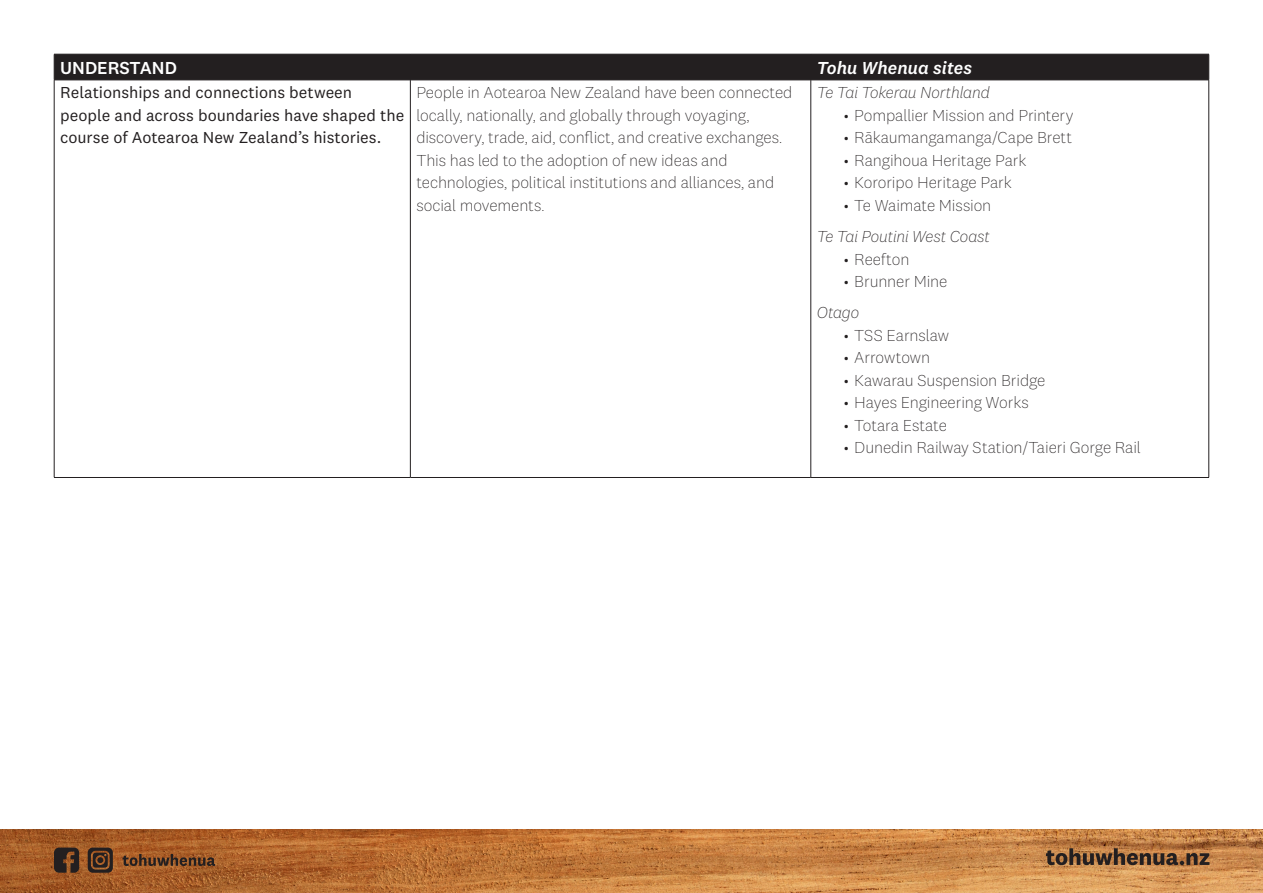
<style>
.page{position:relative;width:1263px;height:893px;background:#fff}
.page>*{position:absolute;margin:0;border:0;box-sizing:border-box;transform-origin:0 0}
.t1{font:italic 500 18px "National 2";color:#fff}
.t2{font:500 18px "National 2";color:#fff}
.body{font:200 16.5px/22.5px "National 2";letter-spacing:-.005em;color:#231f20}
.body-2{font:16.5px/22.5px "National 2";color:#231f20}
.body-3{font:italic 200 16.5px "National 2";letter-spacing:-.01em;color:#231f20}
</style>
<div class="page">
<img style="left:0;top:829px;width:1263px;height:64px">
<svg style="left:1046px;top:848px;width:163px;height:17px;background:#7f5938"></svg>
<svg style="left:54px;top:848px;width:25px;height:25px"></svg>
<svg style="left:88px;top:848px;width:25px;height:25px"></svg>
<svg style="left:122px;top:854px;width:93px;height:12px"></svg>
<div style="left:54px;top:54px;width:1155px;height:26px;background:#231f20"></div>
<hr style="left:54px;top:80px;width:356px;height:1px;background:#231f20">
<hr style="left:54px;top:80px;width:1px;height:397px;background:#231f20">
<hr style="left:410px;top:80px;width:401px;height:1px;background:#231f20">
<hr style="left:410px;top:80px;width:1px;height:397px;background:#231f20">
<hr style="left:811px;top:80px;width:398px;height:1px;background:#231f20">
<hr style="left:810px;top:80px;width:1px;height:397px;background:#231f20">
<hr style="left:1208px;top:80px;width:1px;height:397px;background:#231f20">
<hr style="left:54px;top:477px;width:356px;height:1px;background:#231f20">
<hr style="left:410px;top:477px;width:401px;height:1px;background:#231f20">
<hr style="left:811px;top:477px;width:398px;height:1px;background:#231f20">
<p class="t2" style="left:60px;top:57px;width:118px">UNDERSTAND</p>
<p class="t1" style="left:817px;top:57px;width:157px">Tohu Whenua sites</p>
<p class="body-2" style="left:60px;top:81px;width:346px">Relationships and connections between people and across boundaries have shaped the course of Aotearoa New Zealand’s histories.</p>
<p class="body" style="left:416px;top:82px;width:378px">People in Aotearoa New Zealand have been connected locally, nationally, and globally through voyaging, discovery, trade, aid, conflict, and creative exchanges.<br>This has led to the adoption of new ideas and technologies, political institutions and alliances, and social movements.</p>
<p class="body-3" style="left:817px;top:84px;width:175px">Te Tai Tokerau Northland</p>
<p class="body" style="left:844px;top:104px;width:231px">• Pompallier Mission and Printery</p>
<p class="body" style="left:844px;top:127px;width:230px">• Rākaumangamanga/Cape Brett</p>
<p class="body" style="left:844px;top:149px;width:184px">• Rangihoua Heritage Park</p>
<p class="body" style="left:844px;top:172px;width:170px">• Kororipo Heritage Park</p>
<p class="body" style="left:844px;top:194px;width:149px">• Te Waimate Mission</p>
<p class="body-3" style="left:817px;top:227px;width:174px">Te Tai Poutini West Coast</p>
<p class="body" style="left:844px;top:248px;width:67px">• Reefton</p>
<p class="body" style="left:844px;top:270px;width:105px">• Brunner Mine</p>
<p class="body-3" style="left:817px;top:303px;width:44px">Otago</p>
<p class="body" style="left:844px;top:324px;width:107px">• TSS Earnslaw</p>
<p class="body" style="left:844px;top:346px;width:88px">• Arrowtown</p>
<p class="body" style="left:844px;top:369px;width:203px">• Kawarau Suspension Bridge</p>
<p class="body" style="left:844px;top:391px;width:186px">• Hayes Engineering Works</p>
<p class="body" style="left:844px;top:414px;width:105px">• Totara Estate</p>
<p class="body" style="left:844px;top:436px;width:299px">• Dunedin Railway Station/Taieri Gorge Rail</p>
</div>
